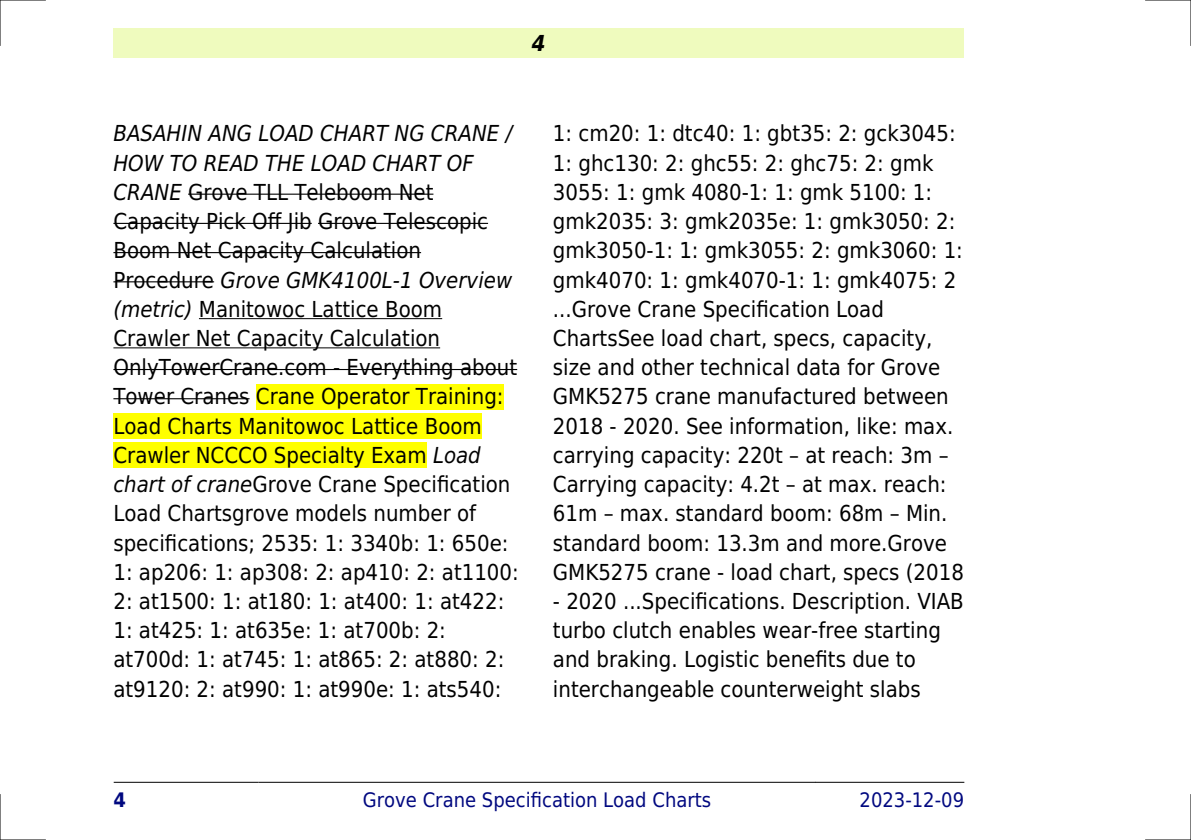
<style>
.page{position:relative;width:1191px;height:840px;background:#fff}
.page>*{position:absolute;margin:0;border:0;box-sizing:border-box;transform-origin:0 0}
.t1{font:22px/29.2px "DejaVu Sans Condensed";color:#000}
.t2{font:italic 700 22px "DejaVu Sans Condensed";color:#000}
.t3{font:20px "DejaVu Sans Condensed";color:#000880}
.t4{font:700 20px "DejaVu Sans Condensed";color:#000880}
.s1{font-style:italic}
</style>
<div class="page">
<div style="left:113px;top:28px;width:851px;height:30px;background:#effbbe"></div>
<hr style="left:114px;top:781px;width:144px;height:1px;background:#000">
<hr style="left:259px;top:781px;width:556px;height:1px;background:#000">
<hr style="left:816px;top:781px;width:148px;height:1px;background:#000">
<hr style="left:188px;top:193px;width:245px;height:2px;background:#000">
<hr style="left:113px;top:223px;width:199px;height:1px;background:#000">
<hr style="left:318px;top:223px;width:170px;height:1px;background:#000">
<hr style="left:113px;top:252px;width:308px;height:1px;background:#000">
<hr style="left:113px;top:281px;width:101px;height:1px;background:#000">
<hr style="left:199px;top:318px;width:243px;height:1px;background:#000">
<hr style="left:113px;top:347px;width:327px;height:1px;background:#000">
<hr style="left:113px;top:369px;width:404px;height:1px;background:#000">
<hr style="left:113px;top:398px;width:137px;height:1px;background:#000">
<div style="left:256px;top:384px;width:247px;height:25px;background:#ff0"></div>
<div style="left:113px;top:413px;width:369px;height:25px;background:#ff0"></div>
<div style="left:113px;top:442px;width:314px;height:26px;background:#ff0"></div>
<hr style="left:0;top:0;width:45px;height:1px;background:#000">
<hr style="left:1145px;top:0;width:46px;height:1px;background:#000">
<hr style="left:0;top:839px;width:45px;height:1px;background:#000">
<hr style="left:1145px;top:839px;width:46px;height:1px;background:#000">
<hr style="left:0;top:0;width:1px;height:45px;background:#000">
<hr style="left:0;top:794px;width:1px;height:45px;background:#000">
<hr style="left:1190px;top:0;width:1px;height:45px;background:#000">
<hr style="left:1190px;top:794px;width:1px;height:45px;background:#000">
<p class="t2" style="left:532px;top:30px;width:15px">4</p>
<p class="t1" style="left:113px;top:119px;width:407px"><span class="s1">BASAHIN ANG LOAD CHART NG CRANE / HOW TO READ THE LOAD CHART OF CRANE</span> Grove TLL Teleboom Net Capacity Pick Off Jib Grove Telescopic Boom Net Capacity Calculation Procedure <span class="s1">Grove GMK4100L-1 Overview (metric)</span> Manitowoc Lattice Boom Crawler Net Capacity Calculation OnlyTowerCrane.com - Everything about Tower Cranes Crane Operator Training:<br>Load Charts Manitowoc Lattice Boom Crawler NCCCO Specialty Exam <span class="s1">Load chart of crane</span>Grove Crane Specification Load Chartsgrove models number of specifications; 2535: 1: 3340b: 1: 650e:<br>1: ap206: 1: ap308: 2: ap410: 2: at1100:<br>2: at1500: 1: at180: 1: at400: 1: at422:<br>1: at425: 1: at635e: 1: at700b: 2: at700d: 1: at745: 1: at865: 2: at880: 2: at9120: 2: at990: 1: at990e: 1: ats540:</p>
<p class="t1" style="left:553px;top:119px;width:412px">1: cm20: 1: dtc40: 1: gbt35: 2: gck3045:<br>1: ghc130: 2: ghc55: 2: ghc75: 2: gmk 3055: 1: gmk 4080-1: 1: gmk 5100: 1: gmk2035: 3: gmk2035e: 1: gmk3050: 2: gmk3050-1: 1: gmk3055: 2: gmk3060: 1: gmk4070: 1: gmk4070-1: 1: gmk4075: 2 ...Grove Crane Specification Load ChartsSee load chart, specs, capacity, size and other technical data for Grove GMK5275 crane manufactured between 2018 - 2020. See information, like: max. carrying capacity: 220t at reach: 3m Carrying capacity: 4.2t at max. reach:<br>61m max. standard boom: 68m Min. standard boom: 13.3m and more.Grove GMK5275 crane - load chart, specs (2018</p>
<p class="t1" style="left:553px;top:586px;width:412px">- 2020 ...Specifications. Description. VIAB turbo clutch enables wear-free starting and braking. Logistic benefits due to interchangeable counterweight slabs</p>
<p class="t4" style="left:113px;top:787px;width:14px">4</p>
<p class="t3" style="left:363px;top:787px;width:350px">Grove Crane Specification Load Charts</p>
<p class="t3" style="left:859px;top:787px;width:106px">2023-12-09</p>
</div>
